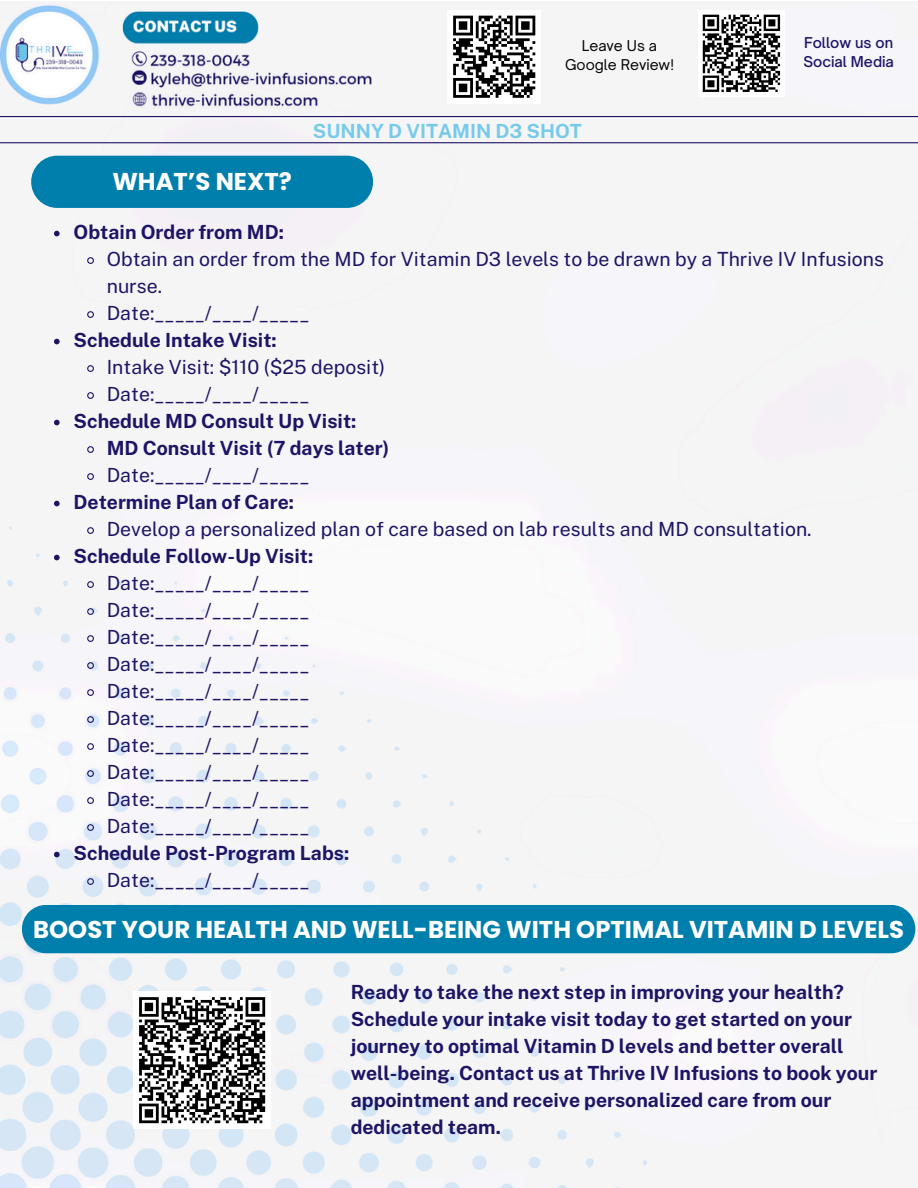
<style>
.page{position:relative;width:918px;height:1188px;background:#fff}
.page>*{position:absolute;margin:0;border:0;box-sizing:border-box;transform-origin:0 0}
.t1{font:700 24.3px "Poppins";color:#fff}
.t2{font:19.5px/27px "Public Sans";color:#1d1465}
.t3{font:700 19.5px/27px "Public Sans";color:#1d1465}
.t4{font:700 19.5px "Public Sans";color:#77caea}
.t5{font:500 14.25px/19.2px "Open Sauce One";color:#1d1465}
.t6{font:14.25px/19.2px "Open Sauce One";color:#000;text-align:center}
</style>
<div class="page">
<div style="left:0;top:2px;width:918px;height:1186px;background:#f5f5f5"></div>
<hr style="left:0;top:142px;width:918px;height:1px;background:#1d1465">
<hr style="left:0;top:116px;width:918px;height:1px;background:#1d1465">
<div style="left:698px;top:10px;width:87px;height:87px;background:#fff"></div>
<svg style="left:702px;top:14px;width:79px;height:78px"></svg>
<div style="left:447px;top:10px;width:94px;height:93px;background:#fff"></div>
<svg style="left:453px;top:15px;width:83px;height:83px"></svg>
<div style="left:31px;top:156px;width:342px;height:52px;background:#007fac;border-radius:26px"></div>
<svg style="left:54px;top:231px;width:6px;height:5px"></svg>
<svg style="left:86px;top:256px;width:9px;height:9px"></svg>
<svg style="left:86px;top:310px;width:9px;height:9px"></svg>
<svg style="left:54px;top:339px;width:6px;height:5px"></svg>
<svg style="left:86px;top:364px;width:9px;height:9px"></svg>
<svg style="left:86px;top:391px;width:9px;height:9px"></svg>
<svg style="left:54px;top:420px;width:6px;height:5px"></svg>
<svg style="left:86px;top:445px;width:9px;height:9px"></svg>
<svg style="left:86px;top:472px;width:9px;height:9px"></svg>
<svg style="left:54px;top:501px;width:6px;height:5px"></svg>
<svg style="left:86px;top:526px;width:9px;height:9px"></svg>
<svg style="left:54px;top:555px;width:6px;height:5px"></svg>
<svg style="left:86px;top:580px;width:9px;height:9px"></svg>
<svg style="left:86px;top:607px;width:9px;height:9px"></svg>
<svg style="left:86px;top:634px;width:9px;height:9px"></svg>
<svg style="left:86px;top:661px;width:9px;height:9px"></svg>
<svg style="left:86px;top:688px;width:9px;height:9px"></svg>
<svg style="left:86px;top:715px;width:9px;height:9px"></svg>
<svg style="left:86px;top:742px;width:9px;height:9px"></svg>
<svg style="left:86px;top:769px;width:9px;height:9px"></svg>
<svg style="left:86px;top:796px;width:9px;height:9px"></svg>
<svg style="left:86px;top:823px;width:9px;height:9px"></svg>
<svg style="left:54px;top:852px;width:6px;height:5px"></svg>
<svg style="left:86px;top:877px;width:9px;height:9px"></svg>
<div style="left:22px;top:905px;width:893px;height:48px;background:#007fac;border-radius:24px"></div>
<div style="left:134px;top:992px;width:137px;height:137px;background:#fff"></div>
<svg style="left:139px;top:997px;width:127px;height:127px"></svg>
<p class="t6" style="left:565px;top:36px;width:110px">Leave Us a<br>Google Review!</p>
<p class="t4" style="left:313px;top:119px;width:271px">SUNNY D VITAMIN D3 SHOT</p>
<p class="t5" style="left:803px;top:33px;width:92px">Follow us on<br>Social Media</p>
<h5 class="t1" style="left:112px;top:164px;width:181px">WHAT’S NEXT?</h5>
<h2 class="t3" style="left:74px;top:218px;width:212px">Obtain Order from MD:</h2>
<h1 class="t2" style="left:107px;top:245px;width:779px">Obtain an order from the MD for Vitamin D3 levels to be drawn by a Thrive IV Infusions nurse.</h1>
<p class="t2" style="left:107px;top:299px;width:204px">Date:_____/____/_____</p>
<p class="t3" style="left:74px;top:326px;width:205px">Schedule Intake Visit:</p>
<p class="t2" style="left:107px;top:353px;width:280px">Intake Visit: $110 ($25 deposit)</p>
<p class="t2" style="left:107px;top:380px;width:204px">Date:_____/____/_____</p>
<p class="t3" style="left:74px;top:407px;width:284px">Schedule MD Consult Up Visit:</p>
<p class="t3" style="left:107px;top:434px;width:284px">MD Consult Visit (7 days later)</p>
<p class="t2" style="left:107px;top:461px;width:204px">Date:_____/____/_____</p>
<p class="t3" style="left:74px;top:488px;width:222px">Determine Plan of Care:</p>
<p class="t2" style="left:107px;top:515px;width:706px">Develop a personalized plan of care based on lab results and MD consultation.</p>
<p class="t3" style="left:74px;top:542px;width:241px">Schedule Follow-Up Visit:</p>
<p class="t2" style="left:107px;top:569px;width:204px">Date:_____/____/_____</p>
<p class="t2" style="left:107px;top:596px;width:204px">Date:_____/____/_____</p>
<p class="t2" style="left:107px;top:623px;width:204px">Date:_____/____/_____</p>
<p class="t2" style="left:107px;top:650px;width:204px">Date:_____/____/_____</p>
<p class="t2" style="left:107px;top:677px;width:204px">Date:_____/____/_____</p>
<p class="t2" style="left:107px;top:704px;width:204px">Date:_____/____/_____</p>
<p class="t2" style="left:107px;top:731px;width:204px">Date:_____/____/_____</p>
<p class="t2" style="left:107px;top:758px;width:204px">Date:_____/____/_____</p>
<p class="t2" style="left:107px;top:785px;width:204px">Date:_____/____/_____</p>
<p class="t2" style="left:107px;top:812px;width:204px">Date:_____/____/_____</p>
<p class="t3" style="left:74px;top:839px;width:277px">Schedule Post-Program Labs:</p>
<p class="t2" style="left:107px;top:866px;width:204px">Date:_____/____/_____</p>
<p class="t1" style="left:33px;top:912px;width:872px">BOOST YOUR HEALTH AND WELL-BEING WITH OPTIMAL VITAMIN D LEVELS</p>
<p class="t3" style="left:351px;top:979px;width:528px">Ready to take the next step in improving your health?<br>Schedule your intake visit today to get started on your journey to optimal Vitamin D levels and better overall well-being. Contact us at Thrive IV Infusions to book your appointment and receive personalized care from our dedicated team.</p>
</div>
